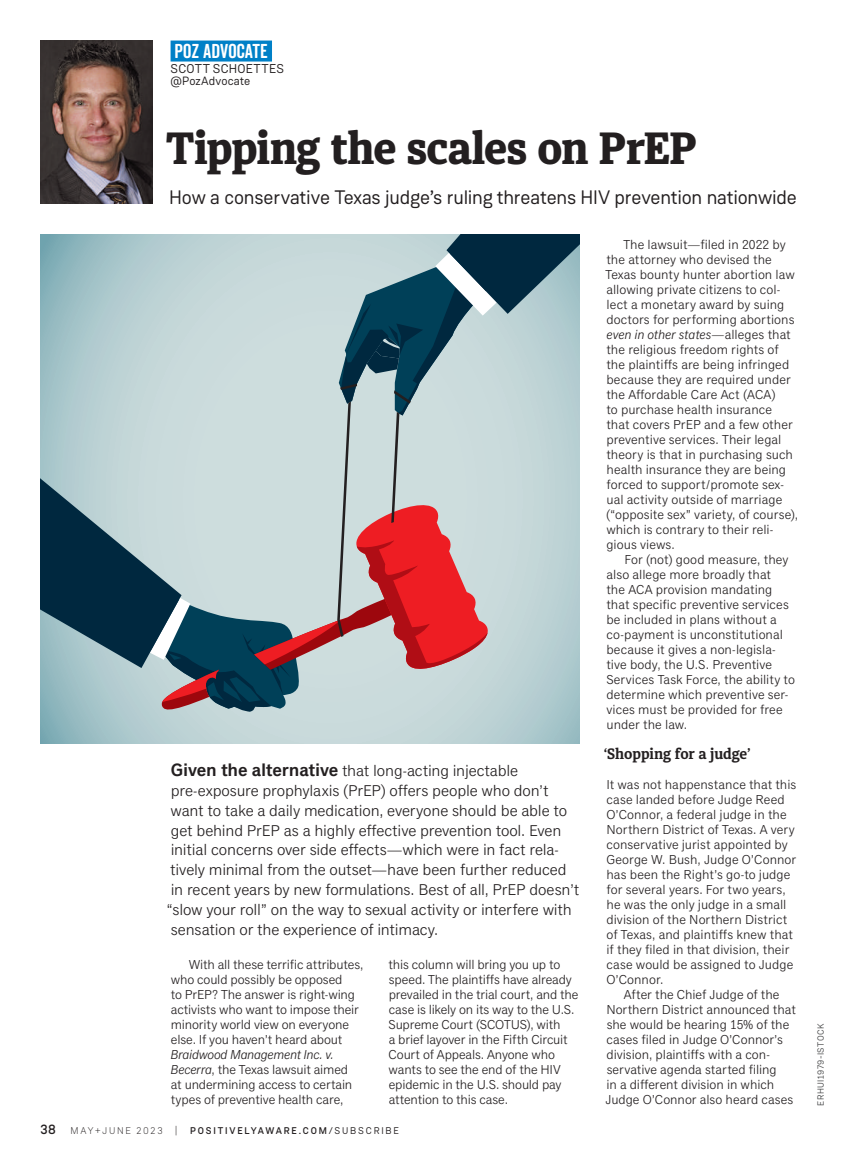
<style>
.page{position:relative;width:851px;height:1161px;background:#fff}
.page>*{position:absolute;margin:0;border:0;box-sizing:border-box;transform-origin:0 0}
.t1{font:800 45px "Diaria Pro";letter-spacing:-.02em;color:#231f20}
.t2{font:19.5px "Weissenhof Grotesk";letter-spacing:-.01em;color:#231f20}
.t3{font:19.5px "Veneer Clean Soft";color:#fff}
.t4{font:15.75px/20px "Classic Grotesque Pro";letter-spacing:-.01em;color:#231f20}
.t5{font:700 15px "Diaria Pro";letter-spacing:-.005em;color:#231f20}
.t6{font:500 13.5px "Weissenhof Grotesk";color:#231f20}
.t7{font:13.05px/15px "Classic Grotesque Pro";color:#231f20}
.t8{font:12.75px "Weissenhof Grotesk";letter-spacing:.02em;color:#231f20}
.t9{font:12px "Weissenhof Grotesk";letter-spacing:.01em;color:#231f20}
.t10{font:500 9.75px "Weissenhof Grotesk";letter-spacing:.185em;color:#231f20}
.t11{font:300 9.75px "Weissenhof Grotesk";letter-spacing:.18em;color:#231f20}
.t12{font:9px "Weissenhof Grotesk";letter-spacing:.045em;color:#4b4c4d}
.s1{font-weight:600;font-size:18px}
.s2{font-style:italic}
.s3{font-weight:400}
</style>
<div class="page">
<img style="left:40px;top:40px;width:112px;height:164px">
<div style="left:170px;top:41px;width:102px;height:21px;background:#0080c7"></div>
<svg style="left:40px;top:713px;width:539px;height:31px;background:#b7cfd2"></svg>
<svg style="left:40px;top:234px;width:539px;height:479px;background:#a6b0b6"></svg>
<h2 class="t3" style="left:174px;top:39px;width:95px">POZ ADVOCATE</h2>
<p class="t8" style="left:170px;top:61px;width:115px">SCOTT SCHOETTES</p>
<p class="t9" style="left:170px;top:74px;width:81px">@PozAdvocate</p>
<h1 class="t1" style="left:166px;top:120px;width:532px">Tipping the scales on PrEP</h1>
<h2 class="t2" style="left:169px;top:185px;width:629px">How a conservative Texas judge’s ruling threatens HIV prevention nationwide</h2>
<p class="t4" style="left:166px;top:760px;width:414px"><span class="s1">Given the alternative</span> that long-acting injectable pre-exposure prophylaxis (PrEP) offers people who don’t want to take a daily medication, everyone should be able to get behind PrEP as a highly effective prevention tool. Even initial concerns over side effects—which were in fact rela&shy;tively minimal from the outset—have been further reduced in recent years by new formulations. Best of all, PrEP doesn’t “slow your roll” on the way to sexual activity or interfere with sensation or the experience of intimacy.</p>
<p class="t7" style="left:171px;top:957px;width:194px;text-indent:18px">With all these terrific attributes, who could possibly be opposed<br>to PrEP? The answer is right-wing activists who want to impose their minority world view on everyone else. If you haven’t heard about</p>
<p class="t7" style="left:170px;top:1047px;width:183px"><span class="s2">Braidwood Management Inc. v.<br>Becerra</span>, the Texas lawsuit aimed at undermining access to certain types of preventive health care,</p>
<p class="t7" style="left:388px;top:957px;width:191px">this column will bring you up to speed. The plaintiffs have already prevailed in the trial court, and the case is likely on its way to the U.S.<br>Supreme Court (SCOTUS), with<br>a brief layover in the Fifth Circuit<br>Court of Appeals. Anyone who wants to see the end of the HIV epidemic in the U.S. should pay attention to this case.</p>
<p class="t6" style="left:40px;top:1121px;width:17px">38</p>
<p class="t11" style="left:71px;top:1125px;width:94px">MAY+JUNE 2023</p>
<p class="t11" style="left:175px;top:1125px;width:4px">|</p>
<p class="t10" style="left:190px;top:1125px;width:210px">POSITIVELYAWARE.COM<span class="s3">/SUBSCRIBE</span></p>
<p class="t7" style="left:605px;top:237px;width:194px;text-indent:18px">The lawsuit—filed in 2022 by the attorney who devised the<br>Texas bounty hunter abortion law allowing private citizens to col&shy;lect a monetary award by suing doctors for performing abortions <span class="s2">even in other states</span>—alleges that the religious freedom rights of the plaintiffs are being infringed because they are required under the Affordable Care Act (ACA)<br>to purchase health insurance<br>that covers PrEP and a few other preventive services. Their legal theory is that in purchasing such health insurance they are being forced to support/promote sex&shy;ual activity outside of marriage (“opposite sex” variety, of course), which is contrary to their reli&shy;gious views.</p>
<p class="t7" style="left:606px;top:552px;width:190px;text-indent:18px">For (not) good measure, they also allege more broadly that<br>the ACA provision mandating that specific preventive services be included in plans without a co-payment is unconstitutional because it gives a non-legisla&shy;tive body, the U.S. Preventive<br>Services Task Force, the ability to determine which preventive ser&shy;vices must be provided for free under the law.</p>
<p class="t5" style="left:603px;top:744px;width:148px">‘Shopping for a judge’</p>
<p class="t7" style="left:606px;top:777px;width:191px">It was not happenstance that this case landed before Judge Reed<br>O’Connor, a federal judge in the<br>Northern District of Texas. A very conservative jurist appointed by<br>George W. Bush, Judge O’Connor has been the Right’s go-to judge for several years. For two years, he was the only judge in a small division of the Northern District of Texas, and plaintiffs knew that if they filed in that division, their case would be assigned to Judge<br>O’Connor.</p>
<p class="t7" style="left:605px;top:987px;width:192px;text-indent:18px">After the Chief Judge of the<br>Northern District announced that she would be hearing 15% of the cases filed in Judge O’Connor’s division, plaintiffs with a con&shy;servative agenda started filing<br>in a different division in which<br>Judge O’Connor also heard cases</p>
<p class="t12" style="left:815px;top:1106px;width:83px;rotate:-90deg">ERHUI1979-ISTOCK</p>
</div>
